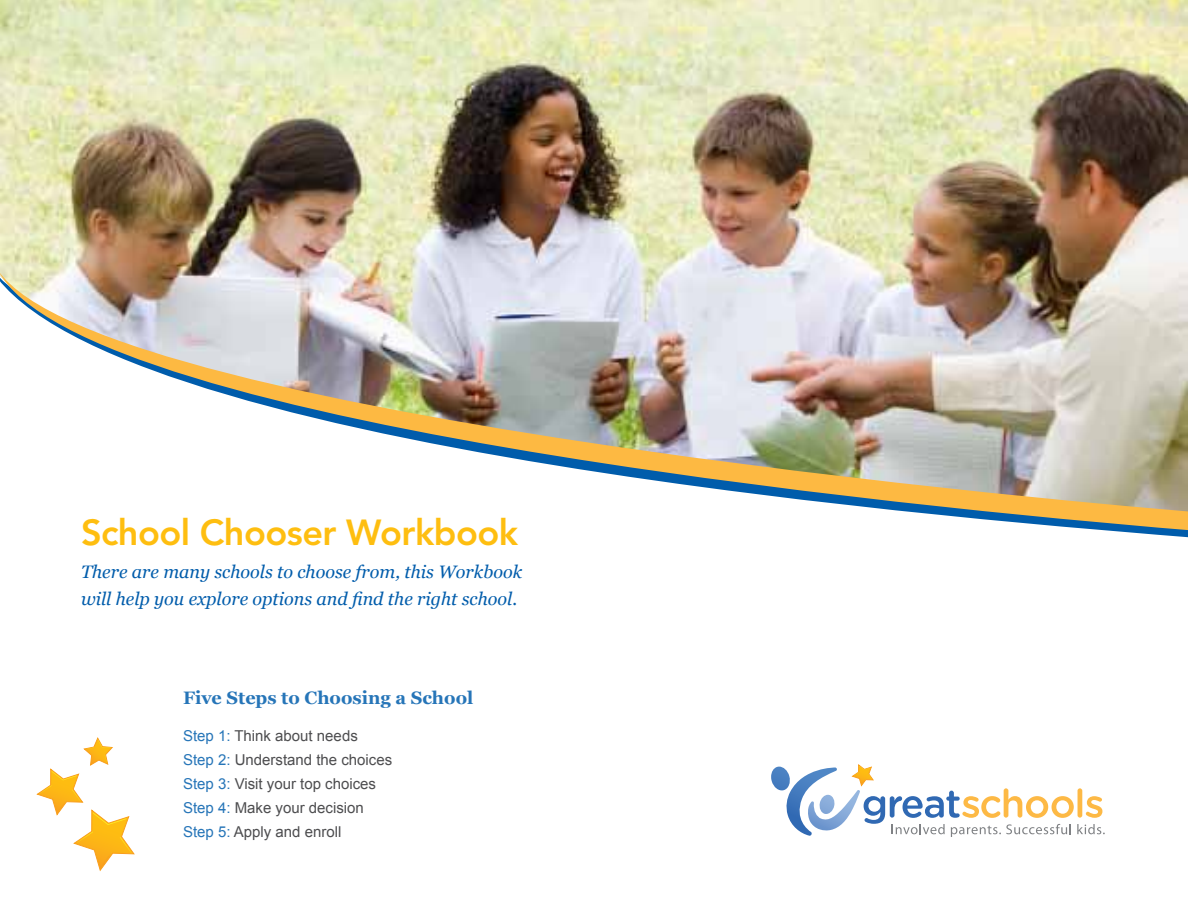
<style>
.page{position:relative;width:1188px;height:918px;background:#fff}
.page>*{position:absolute;margin:0;border:0;box-sizing:border-box;transform-origin:0 0}
.t1{font:800 36px "Avenir";letter-spacing:-.015em;color:#febe10}
.t2{font:italic 18px/27px "Georgia";color:#005cab}
.t3{font:700 18px "Georgia";color:#2675b8}
.t4{font:15px/24px "Arial";color:#4d4d4f}
.s1{color:#2675b8}
</style>
<div class="page">
<img style="left:0;top:0;width:1188px;height:261px">
<img style="left:0;top:261px;width:1188px;height:277px">
<svg style="left:771px;top:764px;width:334px;height:73px"></svg>
<img style="left:0;top:270px;width:1188px;height:261px">
<svg style="left:37px;top:737px;width:98px;height:134px"></svg>
<h1 class="t1" style="left:81px;top:511px;width:439px">School Chooser Workbook</h1>
<p class="t2" style="left:81px;top:559px;width:443px">There are many schools to choose from, this Workbook will help you explore options and find the right school.</p>
<p class="t3" style="left:183px;top:686px;width:292px">Five Steps to Choosing a School</p>
<p class="t4" style="left:183px;top:724px;width:211px"><span class="s1">Step 1:</span> Think about needs<br><span class="s1">Step 2:</span> Understand the choices<br><span class="s1">Step 3:</span> Visit your top choices<br><span class="s1">Step 4:</span> Make your decision<br><span class="s1">Step 5:</span> Apply and enroll</p>
</div>
